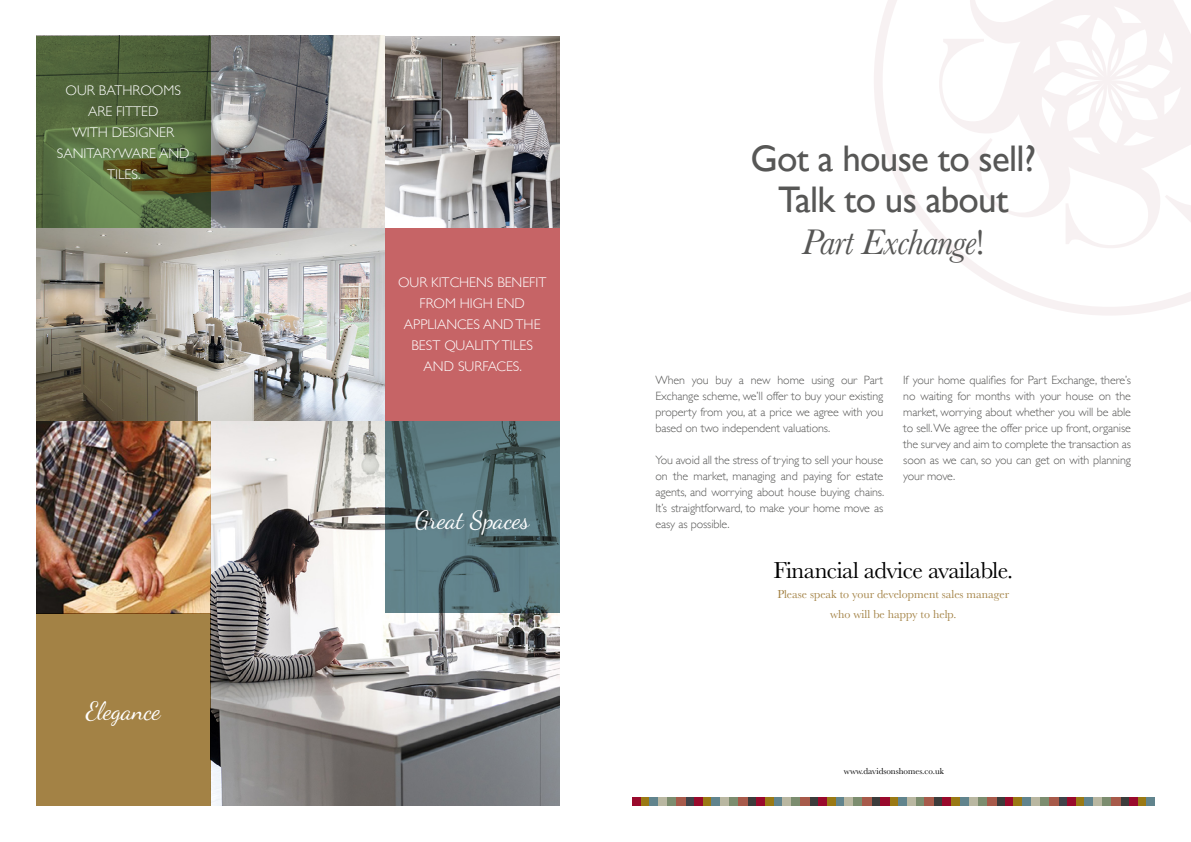
<style>
.page{position:relative;width:1191px;height:842px;background:#fff}
.page>*{position:absolute;margin:0;border:0;box-sizing:border-box;transform-origin:0 0}
.t1{font:37px/41.5px "Gill Sans";letter-spacing:-.02em;color:#575756;text-align:center}
.t2{font:italic 37px "Baskerville";letter-spacing:-.02em;color:#575756}
.t3{font:25px "Dancing Script";color:#fff}
.t4{font:24px "Baskerville";letter-spacing:-.02em;color:#000}
.t5{font:300 14px/21px "Gill Sans";color:#fff;text-align:center}
.t6{font:300 12px/16px "Gill Sans";letter-spacing:-.01em;color:#575756;text-align:justify}
.t7{font:12px/20px "Baskerville";color:#a38245;text-align:center}
.t8{font:9.1px "Baskerville";color:#000}
.s1{font-style:normal}
</style>
<div class="page">
<img style="left:210px;top:421px;width:349px;height:385px">
<img style="left:210px;top:36px;width:349px;height:192px">
<svg style="left:36px;top:36px;width:174px;height:192px;background:#54683c"></svg>
<svg style="left:385px;top:421px;width:174px;height:192px;background:#58757c"></svg>
<img style="left:36px;top:421px;width:174px;height:192px">
<div style="left:36px;top:613px;width:174px;height:193px;background:#a38245"></div>
<img style="left:36px;top:228px;width:349px;height:193px">
<div style="left:385px;top:228px;width:174px;height:193px;background:#c66466"></div>
<svg style="left:874px;top:0;width:317px;height:315px"></svg>
<svg style="left:939px;top:0;width:252px;height:248px"></svg>
<div style="left:632px;top:797px;width:9px;height:9px;background:#990a2c"></div>
<div style="left:641px;top:797px;width:9px;height:9px;background:#9a7914"></div>
<div style="left:650px;top:797px;width:9px;height:9px;background:#61848d"></div>
<div style="left:658px;top:797px;width:9px;height:9px;background:#b9b7a1"></div>
<div style="left:667px;top:797px;width:9px;height:9px;background:#7c8d6f"></div>
<div style="left:685px;top:797px;width:9px;height:9px;background:#404349"></div>
<div style="left:676px;top:797px;width:9px;height:9px;background:#a75a4a"></div>
<div style="left:694px;top:797px;width:9px;height:9px;background:#990a2c"></div>
<div style="left:703px;top:797px;width:9px;height:9px;background:#9a7914"></div>
<div style="left:712px;top:797px;width:9px;height:9px;background:#61848d"></div>
<div style="left:720px;top:797px;width:10px;height:9px;background:#b9b7a1"></div>
<div style="left:729px;top:797px;width:9px;height:9px;background:#7c8d6f"></div>
<div style="left:747px;top:797px;width:9px;height:9px;background:#3c3c3b"></div>
<div style="left:738px;top:797px;width:9px;height:9px;background:#a75a4a"></div>
<div style="left:756px;top:797px;width:9px;height:9px;background:#990a2c"></div>
<div style="left:889px;top:797px;width:9px;height:9px;background:#9a7914"></div>
<div style="left:898px;top:797px;width:9px;height:9px;background:#61848d"></div>
<div style="left:907px;top:797px;width:9px;height:9px;background:#b9b7a1"></div>
<div style="left:916px;top:797px;width:9px;height:9px;background:#7c8d6f"></div>
<div style="left:934px;top:797px;width:9px;height:9px;background:#3c3c3b"></div>
<div style="left:925px;top:797px;width:9px;height:9px;background:#a75a4a"></div>
<div style="left:943px;top:797px;width:9px;height:9px;background:#990a2c"></div>
<div style="left:951px;top:797px;width:9px;height:9px;background:#9a7914"></div>
<div style="left:960px;top:797px;width:9px;height:9px;background:#61848d"></div>
<div style="left:969px;top:797px;width:9px;height:9px;background:#b9b7a1"></div>
<div style="left:978px;top:797px;width:9px;height:9px;background:#7c8d6f"></div>
<div style="left:765px;top:797px;width:9px;height:9px;background:#9a7914"></div>
<div style="left:774px;top:797px;width:9px;height:9px;background:#61848d"></div>
<div style="left:783px;top:797px;width:9px;height:9px;background:#b9b7a1"></div>
<div style="left:791px;top:797px;width:9px;height:9px;background:#7c8d6f"></div>
<div style="left:809px;top:797px;width:9px;height:9px;background:#3c3c3b"></div>
<div style="left:800px;top:797px;width:9px;height:9px;background:#a75a4a"></div>
<div style="left:818px;top:797px;width:9px;height:9px;background:#990a2c"></div>
<div style="left:827px;top:797px;width:9px;height:9px;background:#9a7914"></div>
<div style="left:836px;top:797px;width:9px;height:9px;background:#61848d"></div>
<div style="left:845px;top:797px;width:9px;height:9px;background:#b9b7a1"></div>
<div style="left:853px;top:797px;width:9px;height:9px;background:#7c8d6f"></div>
<div style="left:871px;top:797px;width:9px;height:9px;background:#3c3c3b"></div>
<div style="left:862px;top:797px;width:9px;height:9px;background:#a75a4a"></div>
<div style="left:880px;top:797px;width:9px;height:9px;background:#990a2c"></div>
<div style="left:996px;top:797px;width:9px;height:9px;background:#3c3c3b"></div>
<div style="left:987px;top:797px;width:9px;height:9px;background:#a75a4a"></div>
<div style="left:1005px;top:797px;width:9px;height:9px;background:#990a2c"></div>
<div style="left:1014px;top:797px;width:9px;height:9px;background:#9a7914"></div>
<div style="left:1022px;top:797px;width:9px;height:9px;background:#61848d"></div>
<div style="left:1031px;top:797px;width:9px;height:9px;background:#b9b7a1"></div>
<div style="left:1040px;top:797px;width:9px;height:9px;background:#7c8d6f"></div>
<div style="left:1058px;top:797px;width:9px;height:9px;background:#404349"></div>
<div style="left:1049px;top:797px;width:9px;height:9px;background:#a75a4a"></div>
<div style="left:1067px;top:797px;width:9px;height:9px;background:#990a2c"></div>
<div style="left:1076px;top:797px;width:9px;height:9px;background:#9a7914"></div>
<div style="left:1084px;top:797px;width:9px;height:9px;background:#61848d"></div>
<div style="left:1093px;top:797px;width:9px;height:9px;background:#b9b7a1"></div>
<div style="left:1102px;top:797px;width:9px;height:9px;background:#7c8d6f"></div>
<div style="left:1120px;top:797px;width:9px;height:9px;background:#3c3c3b"></div>
<div style="left:1111px;top:797px;width:9px;height:9px;background:#a75a4a"></div>
<div style="left:1129px;top:797px;width:9px;height:9px;background:#990a2c"></div>
<div style="left:1138px;top:797px;width:9px;height:9px;background:#9a7914"></div>
<div style="left:1146px;top:797px;width:9px;height:9px;background:#61848d"></div>
<p class="t5" style="left:57px;top:79px;width:134px">OUR BATHROOMS<br>ARE FITTED<br>WITH DESIGNER<br>SANITARYWARE AND<br>TILES.</p>
<h2 class="t3" style="left:86px;top:692px;width:76px">Elegance</h2>
<p class="t5" style="left:398px;top:271px;width:150px">OUR KITCHENS BENEFIT<br>FROM HIGH END<br>APPLIANCES AND THE<br>BEST QUALITY TILES<br>AND SURFACES.</p>
<h2 class="t3" style="left:415px;top:501px;width:116px">Great Spaces</h2>
<h1 class="t1" style="left:750px;top:137px;width:287px">Got a house to sell?<br>Talk to us about</h1>
<h1 class="t2" style="left:802px;top:217px;width:184px">Part Exchange<span class="s1">!</span></h1>
<p class="t6" style="left:655px;top:372px;width:229px">When you buy a new home using our Part Exchange scheme, we’ll offer to buy your existing property from you, at a price we agree with you based on two independent valuations.</p>
<p class="t6" style="left:655px;top:452px;width:230px">You avoid all the stress of trying to sell your house on the market, managing and paying for estate agents, and worrying about house buying chains.<br>It’s straightforward, to make your home move as easy as possible.</p>
<p class="t6" style="left:903px;top:372px;width:229px">If your home qualifies for Part Exchange, there’s no waiting for months with your house on the market, worrying about whether you will be able to sell. We agree the offer price up front, organise the survey and aim to complete the transaction as soon as we can, so you can get on with planning your move.</p>
<h3 class="t4" style="left:773px;top:555px;width:241px">Financial advice available.</h3>
<p class="t7" style="left:777px;top:584px;width:233px">Please speak to your development sales manager who will be happy to help.</p>
<p class="t8" style="left:844px;top:765px;width:101px">www.davidsonshomes.co.uk</p>
</div>
